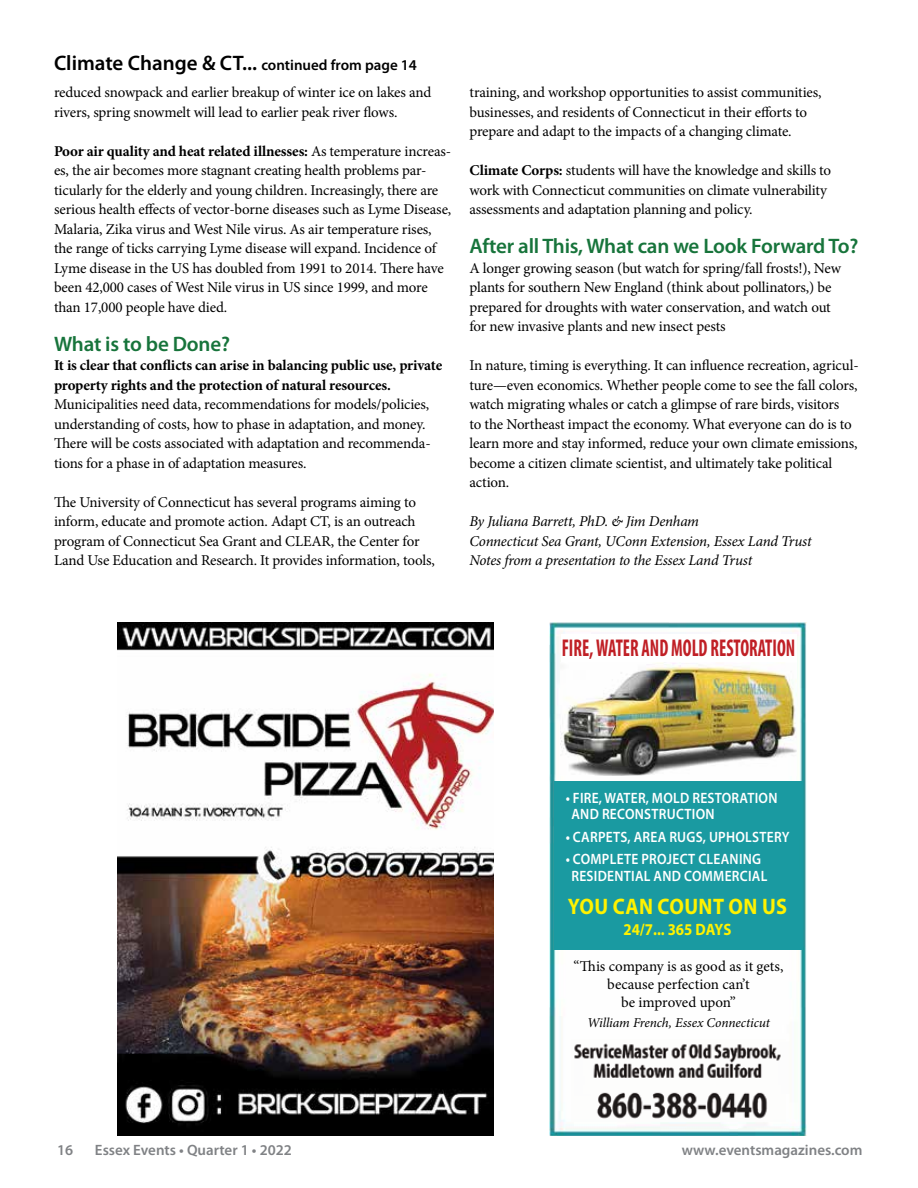
<style>
.page{position:relative;width:918px;height:1188px;background:#fff}
.page>*{position:absolute;margin:0;border:0;box-sizing:border-box;transform-origin:0 0}
.t1{font:700 condensed 24.3px "Myriad Pro";color:#c01f25;scale:.75 1}
.t2{font:700 22.5px "Myriad Pro";letter-spacing:.02em;color:#fff200;scale:.9 1}
.t3{font:600 21px "Myriad Pro";letter-spacing:-.01em;color:#17743b}
.t4{font:600 21px "Myriad Pro";color:#000}
.t5{font:700 16.5px "Myriad Pro";color:#fff200;scale:.9 1}
.t6{font:15px/19.5px "Minion Pro";letter-spacing:-.01em;color:#000}
.t7{font:italic 15px/19.5px "Minion Pro";letter-spacing:-.02em;color:#000}
.t8{font:600 15px/16.5px "Myriad Pro";letter-spacing:.02em;color:#fff;scale:.9 1}
.t9{font:700 15px/19.5px "Minion Pro";letter-spacing:-.01em;color:#000}
.t10{font:600 15px "Myriad Pro";color:#808285}
.t11{font:italic 13.5px "Minion Pro";letter-spacing:-.005em;color:#000}
.s1{font-size:15px}
.s2{font-weight:700}
</style>
<div class="page">
<img style="left:117px;top:622px;width:377px;height:513px">
<img style="left:550px;top:622px;width:256px;height:513px">
<div style="left:561px;top:635px;width:235px;height:28px;background:#fff"></div>
<img style="left:560px;top:662px;width:236px;height:113px">
<div style="left:554px;top:781px;width:249px;height:169px;background:#1a9aa1"></div>
<img style="left:571px;top:1039px;width:215px;height:82px">
<h3 class="t4" style="left:54px;top:50px;width:364px">Climate Change &amp; CT... <span class="s1">continued from page 14</span></h3>
<p class="t6" style="left:54px;top:83px;width:379px">reduced snowpack and earlier breakup of winter ice on lakes and rivers, spring snowmelt will lead to earlier peak river flows.</p>
<p class="t6" style="left:54px;top:141px;width:399px"><span class="s2">Poor air quality and heat related illnesses:</span> As temperature increas&shy;es, the air becomes more stagnant creating health problems par&shy;ticularly for the elderly and young children. Increasingly, there are serious health effects of vector-borne diseases such as Lyme Disease, Malaria, Zika virus and West Nile virus. As air temperature rises, the range of ticks carrying Lyme disease will expand. Incidence of Lyme disease in the US has doubled from 1991 to 2014. There have been 42,000 cases of West Nile virus in US since 1999, and more than 17,000 people have died.</p>
<h3 class="t3" style="left:54px;top:330px;width:178px">What is to be Done?</h3>
<p class="t9" style="left:54px;top:356px;width:390px">It is clear that conflicts can arise in balancing public use, private property rights and the protection of natural resources.</p>
<p class="t6" style="left:54px;top:395px;width:378px">Municipalities need data, recommendations for models/policies, understanding of costs, how to phase in adaptation, and money.<br>There will be costs associated with adaptation and recommenda&shy;tions for a phase in of adaptation measures.</p>
<p class="t6" style="left:54px;top:492px;width:382px">The University of Connecticut has several programs aiming to inform, educate and promote action. Adapt CT, is an outreach program of Connecticut Sea Grant and CLEAR, the Center for Land Use Education and Research. It provides information, tools,</p>
<p class="t6" style="left:470px;top:83px;width:354px">training, and workshop opportunities to assist communities, businesses, and residents of Connecticut in their efforts to prepare and adapt to the impacts of a changing climate.</p>
<p class="t6" style="left:470px;top:161px;width:363px"><span class="s2">Climate Corps:</span> students will have the knowledge and skills to work with Connecticut communities on climate vulnerability assessments and adaptation planning and policy.</p>
<h3 class="t3" style="left:470px;top:233px;width:390px">After all This, What can we Look Forward To?</h3>
<p class="t6" style="left:470px;top:258px;width:373px">A longer growing season (but watch for spring/fall frosts!), New plants for southern New England (think about pollinators,) be prepared for droughts with water conservation, and watch out for new invasive plants and new insect pests</p>
<p class="t6" style="left:470px;top:356px;width:391px">In nature, timing is everything. It can influence recreation, agricul&shy;ture—even economics. Whether people come to see the fall colors, watch migrating whales or catch a glimpse of rare birds, visitors<br>to the Northeast impact the economy. What everyone can do is to learn more and stay informed, reduce your own climate emissions, become a citizen climate scientist, and ultimately take political action.</p>
<p class="t7" style="left:470px;top:512px;width:344px">By Juliana Barrett, PhD. &amp; Jim Denham<br>Connecticut Sea Grant, UConn Extension, Essex Land Trust<br>Notes from a presentation to the Essex Land Trust</p>
<h1 class="t1" style="left:562px;top:633px;width:313px">FIRE, WATER AND MOLD RESTORATION</h1>
<p class="t8" style="left:571px;top:789px;width:230px;text-indent:-6px">• FIRE, WATER, MOLD RESTORATION<br>AND RECONSTRUCTION</p>
<p class="t8" style="left:566px;top:828px;width:250px">• CARPETS, AREA RUGS, UPHOLSTERY</p>
<p class="t8" style="left:566px;top:851px;width:226px;text-align:center">• COMPLETE PROJECT CLEANING<br>RESIDENTIAL AND COMMERCIAL</p>
<h2 class="t2" style="left:568px;top:891px;width:245px">YOU CAN COUNT ON US</h2>
<p class="t5" style="left:624px;top:918px;width:121px">24/7... 365 DAYS</p>
<p class="t6" style="left:574px;top:957px;width:211px;line-height:18px;text-align:center">“This company is as good as it gets, because perfection can’t<br>be improved upon”</p>
<p class="t11" style="left:587px;top:1013px;width:184px">William French, Essex Connecticut</p>
<p class="t10" style="left:57px;top:1140px;width:18px">16</p>
<p class="t10" style="left:95px;top:1140px;width:199px">Essex Events • Quarter 1 • 2022</p>
<p class="t10" style="left:682px;top:1140px;width:182px">www.eventsmagazines.com</p>
</div>
